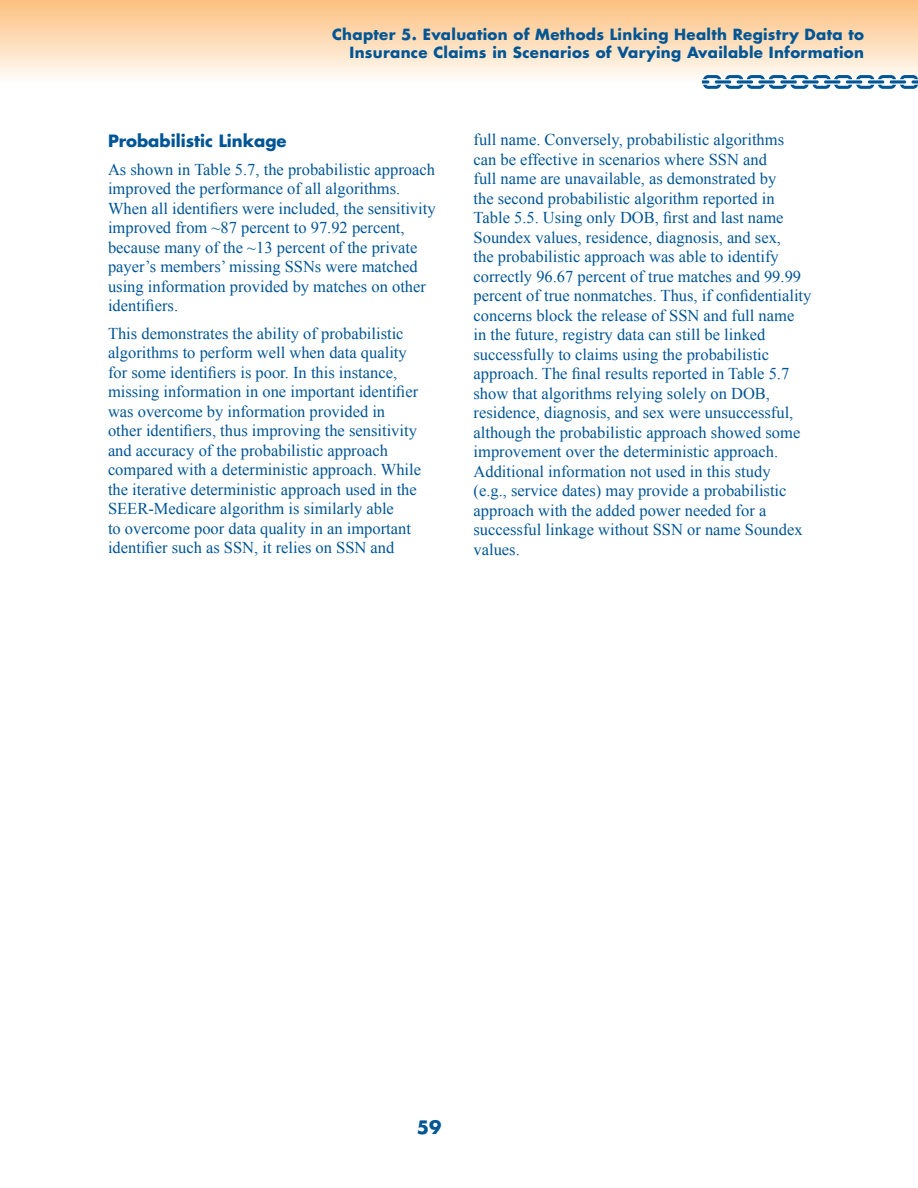
<style>
.page{position:relative;width:918px;height:1188px;background:#fff}
.page>*{position:absolute;margin:0;border:0;box-sizing:border-box;transform-origin:0 0}
.t1{font:700 18px "Futura";color:#005595}
.Text{font:16.5px/19.5px "Times New Roman";color:#005595}
.Head_2{font:700 16.5px "Futura";color:#005595}
.t2{font:700 15px/18px "Futura";letter-spacing:.02em;color:#005595;text-align:right}
</style>
<div class="page">
<div style="left:0;top:0;width:918px;height:83px;background:linear-gradient(to bottom,#fcbf7e,#fffdf9)"></div>
<svg style="left:702px;top:75px;width:216px;height:14px"></svg>
<p class="t2" style="left:332px;top:25px;width:533px">Chapter 5. Evaluation of Methods Linking Health Registry Data to<br>Insurance Claims in Scenarios of Varying Available Information</p>
<p class="Head_2" style="left:108px;top:130px;width:180px">Probabilistic Linkage</p>
<p class="Text" style="left:108px;top:159px;width:329px">As shown in Table 5.7, the probabilistic approach improved the performance of all algorithms.<br>When all identifiers were included, the sensitivity improved from ~87 percent to 97.92 percent, because many of the ~13 percent of the private payer’s members’ missing SSNs were matched using information provided by matches on other identifiers.</p>
<p class="Text" style="left:108px;top:323px;width:315px">This demonstrates the ability of probabilistic algorithms to perform well when data quality for some identifiers is poor. In this instance, missing information in one important identifier was overcome by information provided in other identifiers, thus improving the sensitivity and accuracy of the probabilistic approach compared with a deterministic approach. While the iterative deterministic approach used in the SEER-Medicare algorithm is similarly able<br>to overcome poor data quality in an important identifier such as SSN, it relies on SSN and</p>
<p class="Text" style="left:474px;top:130px;width:339px">full name. Conversely, probabilistic algorithms<br>can be effective in scenarios where SSN and<br>full name are unavailable, as demonstrated by<br>the second probabilistic algorithm reported in Table 5.5. Using only DOB, first and last name Soundex values, residence, diagnosis, and sex,<br>the probabilistic approach was able to identify correctly 96.67 percent of true matches and 99.99 percent of true nonmatches. Thus, if confidentiality concerns block the release of SSN and full name<br>in the future, registry data can still be linked successfully to claims using the probabilistic approach. The final results reported in Table 5.7 show that algorithms relying solely on DOB, residence, diagnosis, and sex were unsuccessful, although the probabilistic approach showed some improvement over the deterministic approach.<br>Additional information not used in this study<br>(e.g., service dates) may provide a probabilistic approach with the added power needed for a successful linkage without SSN or name Soundex values.</p>
<p class="t1" style="left:417px;top:1115px;width:26px">59</p>
</div>
